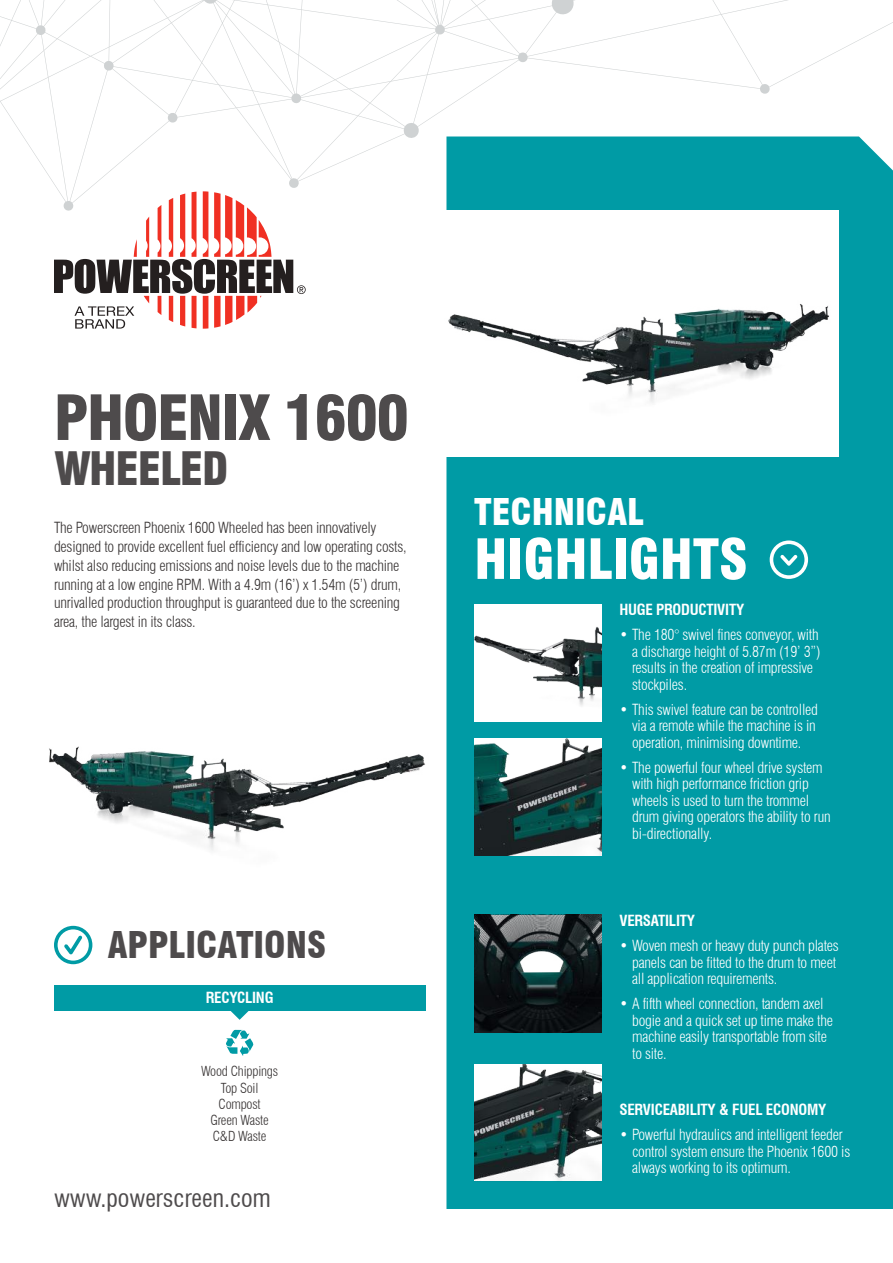
<style>
.page{position:relative;width:893px;height:1263px;background:#fff}
.page>*{position:absolute;margin:0;border:0;box-sizing:border-box;transform-origin:0 0}
.t1{font:900 condensed 60.6px "Swiss 721 BT";letter-spacing:-.025em;color:#4e4b4c}
.t2{font:900 condensed 54px "Swiss 721 BT";color:#fff}
.t3{font:900 condensed 45px "Swiss 721 BT";letter-spacing:-.025em;color:#4e4b4c}
.t4{font:900 condensed 36px "Swiss 721 BT";color:#4e4b4c}
.t5{font:900 condensed 36px "Swiss 721 BT";color:#fff}
.t6{font:condensed 24px "Swiss 721 BT";color:#4e4b4c}
.t7{font:300 condensed 15px/16.5px "Swiss 721 BT";letter-spacing:-.015em;color:#fff}
.t8{font:300 condensed 15px/18.8px "Swiss 721 BT";letter-spacing:-.015em;color:#393535}
.t9{font:700 condensed 15px "Swiss 721 BT";letter-spacing:-.015em;color:#fff}
.t10{font:300 condensed 13.5px/16.2px "Swiss 721 BT";letter-spacing:-.015em;color:#393535;text-align:center}
</style>
<div class="page">
<div style="left:446px;top:211px;width:447px;height:998px;background:#009ba5"></div>
<svg style="left:0;top:0;width:893px;height:211px"></svg>
<div style="left:474px;top:604px;width:128px;height:118px;background:#fff"></div>
<img style="left:474px;top:627px;width:128px;height:79px">
<img style="left:474px;top:738px;width:128px;height:117px">
<img style="left:474px;top:915px;width:128px;height:117px">
<img style="left:474px;top:1064px;width:128px;height:117px">
<div style="left:412px;top:211px;width:427px;height:246px;background:#fff"></div>
<img style="left:448px;top:304px;width:381px;height:99px">
<svg style="left:770px;top:540px;width:38px;height:39px"></svg>
<div style="left:54px;top:926px;width:38px;height:38px;background:#009ba5;border-radius:50%"></div>
<div style="left:58px;top:929px;width:31px;height:32px;background:#fff;border-radius:50%"></div>
<svg style="left:54px;top:191px;width:252px;height:138px"></svg>
<svg style="left:226px;top:1030px;width:27px;height:26px"></svg>
<svg style="left:230px;top:1011px;width:19px;height:9px"></svg>
<div style="left:54px;top:985px;width:371px;height:26px;background:#009ba5"></div>
<svg style="left:64px;top:935px;width:18px;height:19px"></svg>
<img style="left:49px;top:746px;width:376px;height:105px">
<h1 class="t1" style="left:54px;top:382px;width:356px">PHOENIX 1600</h1>
<h3 class="t3" style="left:54px;top:442px;width:176px">WHEELED</h3>
<p class="t8" style="left:54px;top:518px;width:354px">The Powerscreen Phoenix 1600 Wheeled has been innovatively designed to provide excellent fuel efficiency and low operating costs, whilst also reducing emissions and noise levels due to the machine running at a low engine RPM. With a 4.9m (16’) x 1.54m (5’) drum, unrivalled production throughput is guaranteed due to the screening area, the largest in its class.</p>
<h3 class="t4" style="left:108px;top:923px;width:220px">APPLICATIONS</h3>
<p class="t9" style="left:206px;top:989px;width:69px">RECYCLING</p>
<p class="t10" style="left:201px;top:1063px;width:79px">Wood Chippings<br>Top Soil<br>Compost<br>Green Waste<br>C&amp;D Waste</p>
<h3 class="t6" style="left:54px;top:1184px;width:218px">www.powerscreen.com</h3>
<h3 class="t5" style="left:474px;top:490px;width:171px">TECHNICAL</h3>
<h2 class="t2" style="left:474px;top:527px;width:275px">HIGHLIGHTS</h2>
<p class="t9" style="left:619px;top:601px;width:126px">HUGE PRODUCTIVITY</p>
<p class="t7" style="left:632px;top:626px;width:190px;text-indent:-13px">• The 180° swivel fines conveyor, with a discharge height of 5.87m (19’ 3”) results in the creation of impressive stockpiles.</p>
<p class="t7" style="left:632px;top:701px;width:187px;text-indent:-13px">• This swivel feature can be controlled via a remote while the machine is in operation, minimising downtime.</p>
<p class="t7" style="left:632px;top:759px;width:200px;text-indent:-13px">• The powerful four wheel drive system with high performance friction grip wheels is used to turn the trommel drum giving operators the ability to run bi-directionally.</p>
<p class="t9" style="left:619px;top:912px;width:77px">VERSATILITY</p>
<p class="t7" style="left:632px;top:937px;width:208px;text-indent:-13px">• Woven mesh or heavy duty punch plates panels can be fitted to the drum to meet all application requirements.</p>
<p class="t7" style="left:632px;top:995px;width:202px;text-indent:-13px">• A fifth wheel connection, tandem axel bogie and a quick set up time make the machine easily transportable from site to site.</p>
<p class="t9" style="left:619px;top:1101px;width:209px">SERVICEABILITY &amp; FUEL ECONOMY</p>
<p class="t7" style="left:632px;top:1126px;width:220px;text-indent:-13px">• Powerful hydraulics and intelligent feeder control system ensure the Phoenix 1600 is always working to its optimum.</p>
</div>
